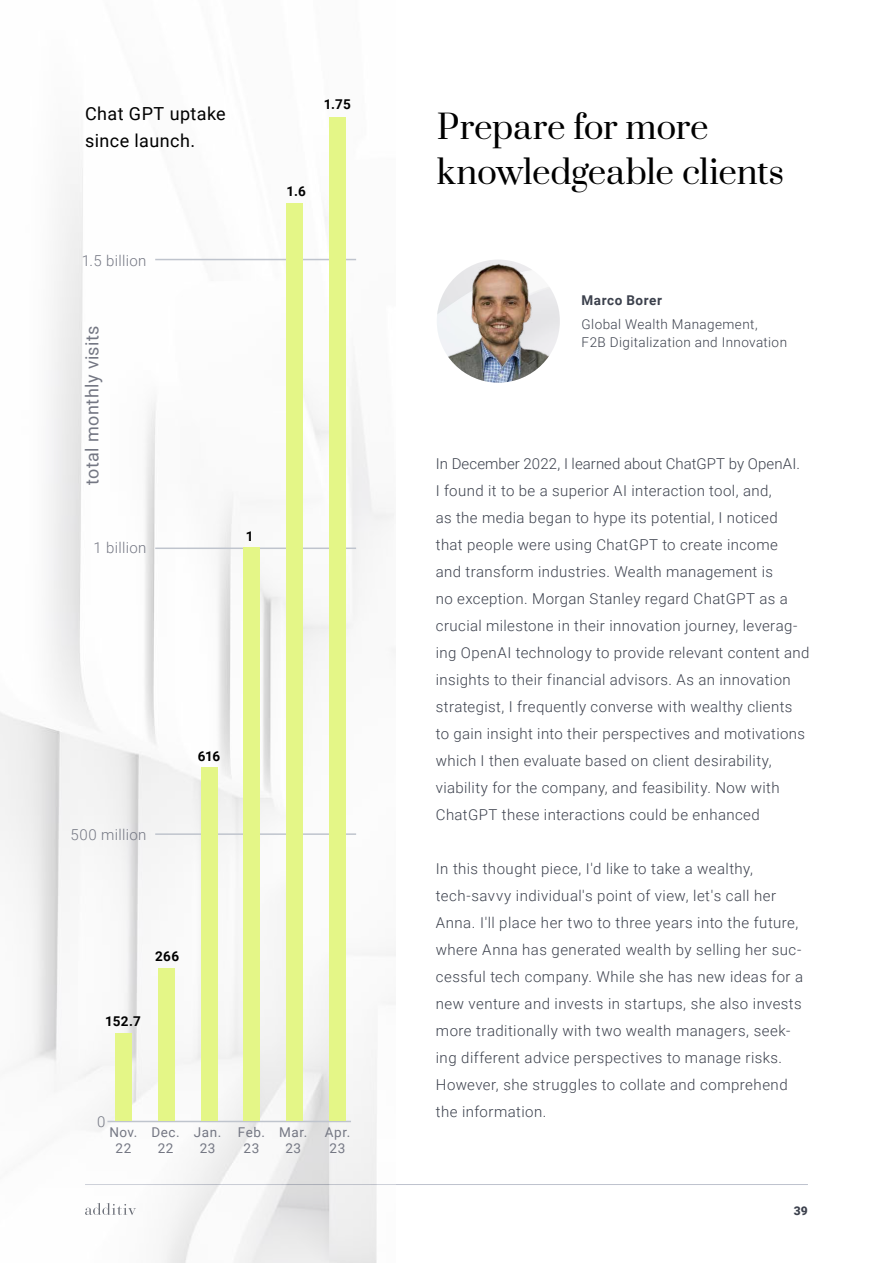
<style>
.page{position:relative;width:893px;height:1263px;background:#fff}
.page>*{position:absolute;margin:0;border:0;box-sizing:border-box;transform-origin:0 0}
.t1{font:33px/45px "Prata";letter-spacing:-.01em;color:#000}
.t2{font:18px/27px "Roboto";letter-spacing:.025em;color:#000}
.t3{font:18px "Roboto";letter-spacing:.02em;color:#747783}
.t4{font:300 15px/27px "Roboto";letter-spacing:.025em;color:#3c414d}
.t5{font:300 15px "Roboto";letter-spacing:.025em;color:#747783}
.t6{font:300 13.5px/18px "Roboto";letter-spacing:.03em;color:#3c414d}
.t7{font:13.5px/16.2px "Roboto";letter-spacing:.04em;color:#747783;text-align:center}
.t8{font:700 13.5px "Roboto";letter-spacing:.01em;color:#000}
.t9{font:700 13.5px "Roboto";letter-spacing:.04em;color:#3c414d}
.t10{font:900 12px "Roboto";color:#3c414d}
</style>
<div class="page">
<hr style="left:85px;top:1184px;width:723px;height:1px;background:#bec3ce">
<img style="left:0;top:117px;width:395px;height:1146px">
<hr style="left:107px;top:1121px;width:244px;height:1px;background:#bfc4cd">
<hr style="left:155px;top:833px;width:201px;height:2px;background:#bfc4cd">
<hr style="left:155px;top:547px;width:201px;height:2px;background:#bfc4cd">
<hr style="left:155px;top:259px;width:201px;height:1px;background:#bfc4cd">
<div style="left:329px;top:118px;width:17px;height:1003px;background:#e4f687"></div>
<div style="left:286px;top:204px;width:17px;height:917px;background:#e4f687"></div>
<div style="left:243px;top:547px;width:17px;height:574px;background:#e4f687"></div>
<div style="left:201px;top:768px;width:17px;height:353px;background:#e4f687"></div>
<div style="left:158px;top:968px;width:17px;height:153px;background:#e4f687"></div>
<div style="left:115px;top:1033px;width:17px;height:88px;background:#e4f687"></div>
<img style="left:437px;top:260px;width:114px;height:123px">
<img style="left:437px;top:260px;width:123px;height:123px;border-radius:62px">
<p class="t2" style="left:85px;top:99px;width:142px">Chat GPT uptake since launch.</p>
<p class="t5" style="left:82px;top:250px;width:66px">1.5 billion</p>
<p class="t3" style="left:80px;top:485px;width:161px;rotate:-90deg">total monthly visits</p>
<p class="t5" style="left:93px;top:537px;width:55px">1 billion</p>
<p class="t8" style="left:246px;top:526px;width:9px">1</p>
<p class="t8" style="left:324px;top:95px;width:29px">1.75</p>
<p class="t8" style="left:286px;top:181px;width:21px">1.6</p>
<p class="t5" style="left:70px;top:824px;width:78px">500 million</p>
<p class="t8" style="left:198px;top:747px;width:24px">616</p>
<p class="t8" style="left:155px;top:946px;width:26px">266</p>
<p class="t8" style="left:105px;top:1011px;width:37px">152.7</p>
<p class="t5" style="left:97px;top:1111px;width:10px">0</p>
<p class="t7" style="left:109px;top:1124px;width:30px">Nov.<br>22</p>
<p class="t7" style="left:152px;top:1124px;width:30px">Dec.<br>22</p>
<p class="t7" style="left:194px;top:1124px;width:29px">Jan.<br>23</p>
<p class="t7" style="left:238px;top:1124px;width:29px">Feb.<br>23</p>
<p class="t7" style="left:279px;top:1124px;width:29px">Mar.<br>23</p>
<p class="t7" style="left:325px;top:1124px;width:27px">Apr.<br>23</p>
<h1 class="t1" style="left:437px;top:103px;width:349px">Prepare for more knowledgeable clients</h1>
<p class="t9" style="left:582px;top:291px;width:82px">Marco Borer</p>
<p class="t6" style="left:582px;top:315px;width:207px">Global Wealth Management,<br>F2B Digitalization and Innovation</p>
<p class="t4" style="left:436px;top:450px;width:375px">In December 2022, I learned about ChatGPT by OpenAI.<br>I found it to be a superior AI interaction tool, and,<br>as the media began to hype its potential, I noticed<br>that people were using ChatGPT to create income<br>and transform industries. Wealth management is<br>no exception. Morgan Stanley regard ChatGPT as a crucial milestone in their innovation journey, leverag&shy;ing OpenAI technology to provide relevant content and insights to their financial advisors. As an innovation strategist, I frequently converse with wealthy clients<br>to gain insight into their perspectives and motivations which I then evaluate based on client desirability, viability for the company, and feasibility. Now with ChatGPT these interactions could be enhanced</p>
<p class="t4" style="left:436px;top:855px;width:369px">In this thought piece, I'd like to take a wealthy, tech-savvy individual's point of view, let's call her Anna. I'll place her two to three years into the future, where Anna has generated wealth by selling her suc&shy;cessful tech company. While she has new ideas for a new venture and invests in startups, she also invests more traditionally with two wealth managers, seek&shy;ing different advice perspectives to manage risks.<br>However, she struggles to collate and comprehend the information.</p>
<p class="t10" style="left:794px;top:1202px;width:16px">39</p>
</div>
